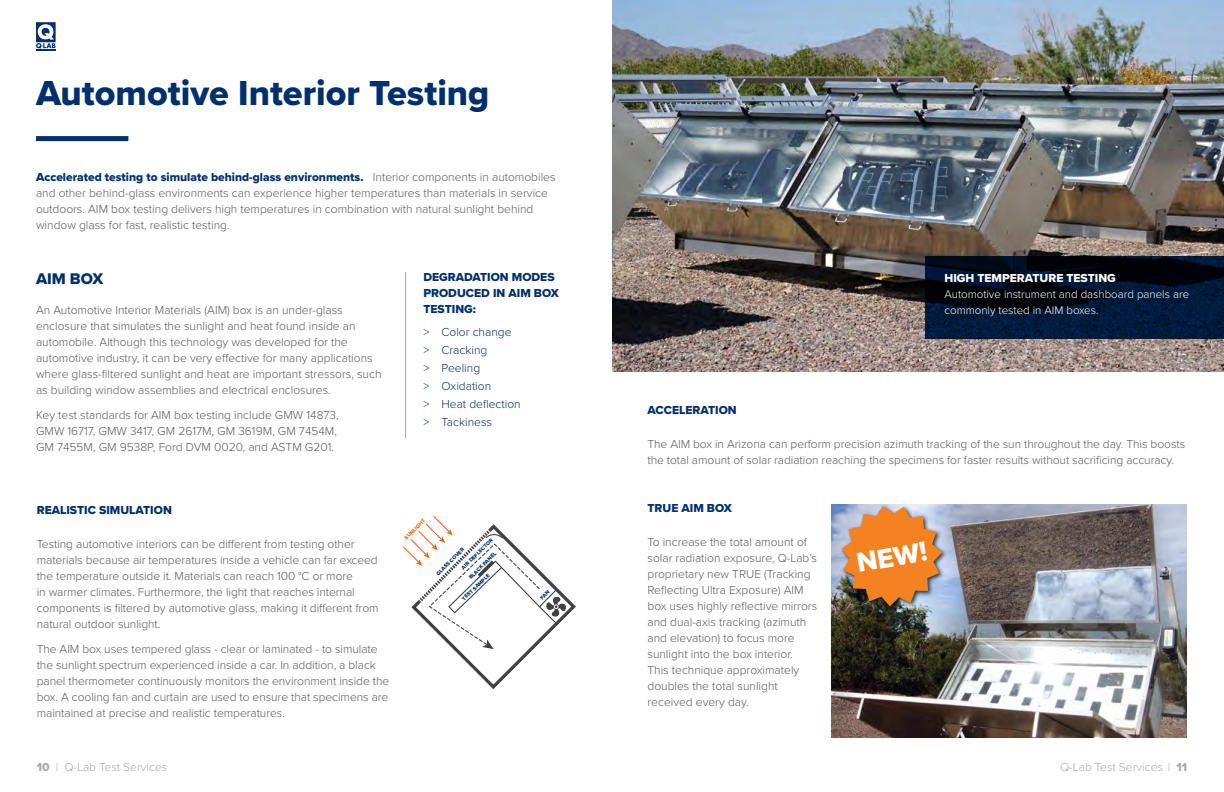
<style>
.page{position:relative;width:1224px;height:792px;background:#fff}
.page>*{position:absolute;margin:0;border:0;box-sizing:border-box;transform-origin:0 0}
.t1{font:36px "Proxima Nova Extrabld";color:#002f6e}
.t2{font:28.1px "Proxima Nova Extrabld";color:#fff}
.t3{font:16px "Proxima Nova Extrabld";color:#002f6e}
.t4{font:300 12px/16px "Proxima Nova";color:#58595b}
.t5{font:12px/16px "Proxima Nova Extrabld";color:#002f6e}
.t6{font:300 12px/18px "Proxima Nova";color:#002f6e}
.t7{font:300 12px "Proxima Nova";color:#a7a9ac}
.t8{font:12px "Proxima Nova Extrabld";color:#fff}
.t9{font:300 11.5px/16px "Proxima Nova";color:#fff}
.t10{font:5.5px "Proxima Nova Extrabld";color:#002f6e}
.t11{font:5.5px "Proxima Nova Extrabld";color:#f26522}
.s1{font-family:"Proxima Nova";font-weight:300;color:#58595b}
.s2{font-family:"Proxima Nova Extrabld";font-weight:400}
</style>
<div class="page">
<svg style="left:36px;top:22px;width:20px;height:28px"></svg>
<div style="left:36px;top:136px;width:92px;height:5px;background:#002f6e"></div>
<hr style="left:405px;top:272px;width:1px;height:166px;background:#a7a9ac">
<img style="left:612px;top:0;width:612px;height:372px">
<img style="left:831px;top:505px;width:356px;height:233px">
<svg style="left:925px;top:256px;width:299px;height:82px;background:#001127"></svg>
<div style="left:839px;top:504px;width:109px;height:108px;background:#000;opacity:.75"></div>
<img style="left:842px;top:506px;width:100px;height:100px">
<svg style="left:403px;top:516px;width:173px;height:173px"></svg>
<h1 class="t1" style="left:36px;top:67px;width:455px">Automotive Interior Testing</h1>
<p class="t5" style="left:36px;top:169px;width:521px">Accelerated testing to simulate behind-glass environments. <span class="s1">Interior components in automobiles</span></p>
<p class="t4" style="left:36px;top:185px;width:513px">and other behind-glass environments can experience higher temperatures than materials in service outdoors. AIM box testing delivers high temperatures in combination with natural sunlight behind window glass for fast, realistic testing.</p>
<h3 class="t3" style="left:36px;top:267px;width:69px">AIM BOX</h3>
<p class="t4" style="left:36px;top:301px;width:347px">An Automotive Interior Materials (AIM) box is an under-glass enclosure that simulates the sunlight and heat found inside an automobile. Although this technology was developed for the automotive industry, it can be very effective for many applications where glass-filtered sunlight and heat are important stressors, such as building window assemblies and electrical enclosures.</p>
<p class="t4" style="left:36px;top:406px;width:304px">Key test standards for AIM box testing include GMW 14873,<br>GMW 16717, GMW 3417, GM 2617M, GM 3619M, GM 7454M,<br>GM 7455M, GM 9538P, Ford DVM 0020, and ASTM G201.</p>
<p class="t5" style="left:423px;top:269px;width:137px">DEGRADATION MODES<br>PRODUCED IN AIM BOX<br>TESTING:</p>
<p class="t6" style="left:423px;top:322px;width:99px">&gt; Color change<br>&gt; Cracking<br>&gt; Peeling<br>&gt; Oxidation<br>&gt; Heat deflection &gt; Tackiness</p>
<p class="t5" style="left:37px;top:502px;width:137px">REALISTIC SIMULATION</p>
<p class="t4" style="left:37px;top:536px;width:343px">Testing automotive interiors can be different from testing other materials because air temperatures inside a vehicle can far exceed the temperature outside it. Materials can reach 100 °C or more<br>in warmer climates. Furthermore, the light that reaches internal components is filtered by automotive glass, making it different from natural outdoor sunlight.</p>
<p class="t4" style="left:37px;top:641px;width:354px">The AIM box uses tempered glass - clear or laminated - to simulate the sunlight spectrum experienced inside a car. In addition, a black panel thermometer continuously monitors the environment inside the box. A cooling fan and curtain are used to ensure that specimens are maintained at precise and realistic temperatures.</p>
<p class="t11" style="left:402px;top:536px;width:29px;rotate:-45deg">SUNLIGHT</p>
<p class="t10" style="left:459px;top:565px;width:43px;rotate:-44deg">AIR DEFLECTOR</p>
<p class="t10" style="left:434px;top:572px;width:39px;rotate:-45deg">GLASS COVER</p>
<p class="t10" style="left:467px;top:575px;width:38px;rotate:-45deg">BLACK PANEL</p>
<p class="t10" style="left:460px;top:596px;width:37px;rotate:-44deg">TEST SAMPLE</p>
<p class="t8" style="left:944px;top:269px;width:173px">HIGH TEMPERATURE TESTING</p>
<p class="t9" style="left:944px;top:285px;width:246px">Automotive instrument and dashboard panels are commonly tested in AIM boxes.</p>
<p class="t5" style="left:648px;top:402px;width:91px">ACCELERATION</p>
<p class="t4" style="left:648px;top:436px;width:539px">The AIM box in Arizona can perform precision azimuth tracking of the sun throughout the day. This boosts the total amount of solar radiation reaching the specimens for faster results without sacrificing accuracy.</p>
<p class="t5" style="left:648px;top:500px;width:86px">TRUE AIM BOX</p>
<p class="t4" style="left:648px;top:533px;width:171px">To increase the total amount of solar radiation exposure, Q-Lab’s proprietary new TRUE (Tracking<br>Reflecting Ultra Exposure) AIM box uses highly reflective mirrors and dual-axis tracking (azimuth and elevation) to focus more sunlight into the box interior.<br>This technique approximately doubles the total sunlight received every day.</p>
<h2 class="t2" style="left:853px;top:543px;width:73px;rotate:-10deg">NEW!</h2>
<p class="t7" style="left:37px;top:758px;width:132px"><span class="s2">10</span> | Q-Lab Test Services</p>
<p class="t7" style="left:1060px;top:758px;width:129px">Q-Lab Test Services | <span class="s2">11</span></p>
</div>
